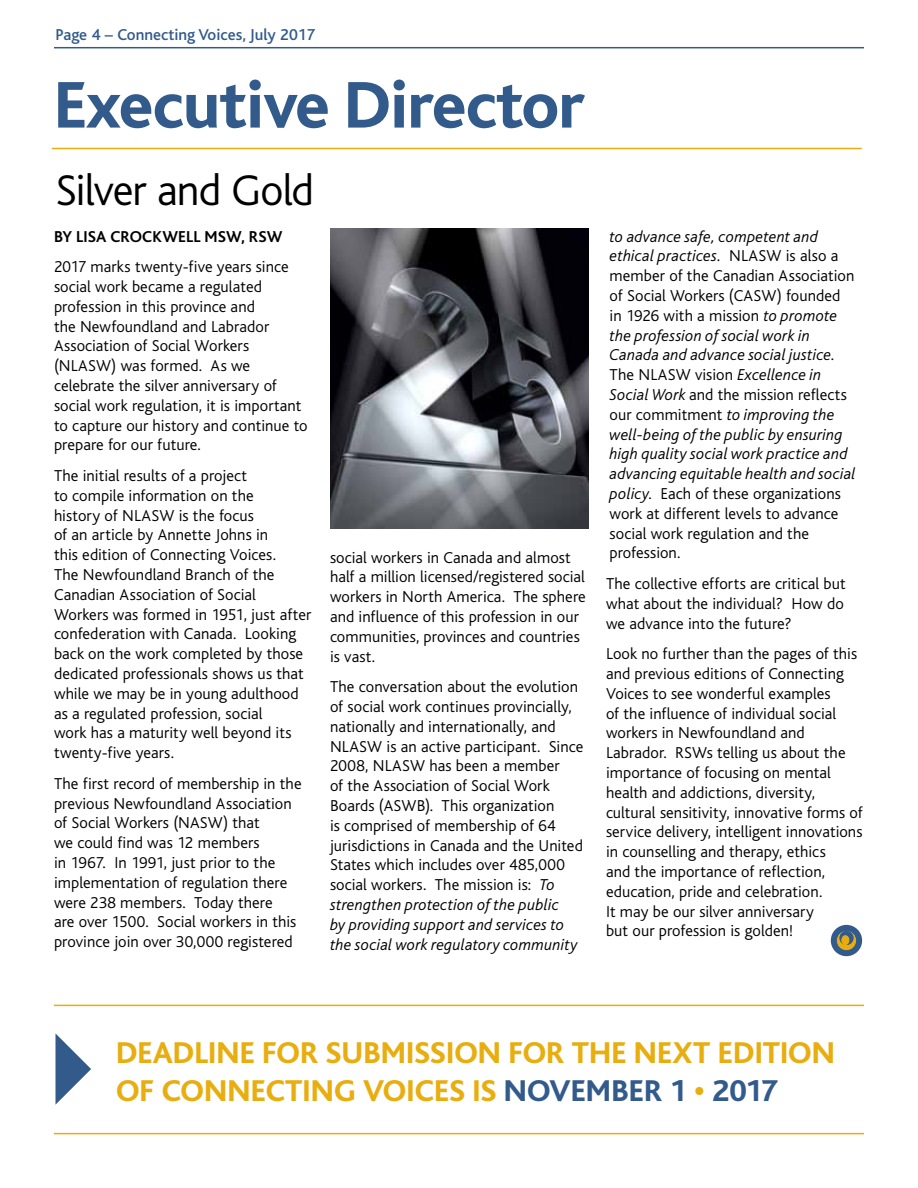
<style>
.page{position:relative;width:918px;height:1188px;background:#fff}
.page>*{position:absolute;margin:0;border:0;box-sizing:border-box;transform-origin:0 0}
.t1{font:800 69px "Bliss";letter-spacing:-.015em;color:#325a8b}
.t2{font:300 45px "Bliss";letter-spacing:-.025em;color:#000}
.t3{font:800 31.5px "Bliss";letter-spacing:.005em;color:#e8ae10}
.t4{font:800 31.5px "Bliss";color:#325a8b}
.t5{font:300 16.5px/19.8px "Bliss";letter-spacing:.005em;color:#000}
.t6{font:italic 300 16.5px/19.8px "Bliss";letter-spacing:.01em;color:#000}
.t7{font:500 16.5px "Bliss";color:#325a8b}
.t8{font:700 16.5px "Bliss";letter-spacing:.005em;color:#000}
.s1{font-style:italic}
.s2{font-style:normal}
.s3{color:#e8ae10}
</style>
<div class="page">
<hr style="left:54px;top:47px;width:810px;height:1px;background:#325a8b">
<hr style="left:52px;top:148px;width:810px;height:1px;background:#e8ae10">
<div style="left:831px;top:925px;width:31px;height:31px;background:#325a8b;border-radius:50%"></div>
<svg style="left:837px;top:931px;width:19px;height:19px"></svg>
<div style="left:837px;top:931px;width:19px;height:19px;border:1px solid #e8ae10;border-radius:50%"></div>
<svg style="left:840px;top:931px;width:13px;height:14px"></svg>
<div style="left:840px;top:931px;width:13px;height:14px;border:1px solid #325a8b;border-radius:50%"></div>
<div style="left:842px;top:936px;width:7px;height:9px;background:#e8ae10;border-radius:50%"></div>
<div style="left:842px;top:936px;width:7px;height:9px;border:1px solid #e8ae10;border-radius:50%"></div>
<img style="left:330px;top:229px;width:258px;height:299px">
<hr style="left:54px;top:1005px;width:810px;height:1px;background:#e8ae10">
<svg style="left:56px;top:1034px;width:35px;height:70px"></svg>
<hr style="left:54px;top:1133px;width:810px;height:1px;background:#e8ae10">
<p class="t7" style="left:56px;top:26px;width:261px">Page 4 – Connecting Voices, July 2017</p>
<h1 class="t1" style="left:54px;top:69px;width:532px">EXECUTIVE DIRECTOR</h1>
<h2 class="t2" style="left:56px;top:166px;width:260px">Silver and Gold</h2>
<p class="t8" style="left:54px;top:228px;width:230px">BY LISA CROCKWELL MSW, RSW</p>
<p class="t5" style="left:54px;top:257px;width:255px">2017 marks twenty-five years since social work became a regulated profession in this province and<br>the Newfoundland and Labrador<br>Association of Social Workers (NLASW) was formed. As we celebrate the silver anniversary of social work regulation, it is important to capture our history and continue to prepare for our future.</p>
<p class="t5" style="left:54px;top:466px;width:259px">The initial results of a project<br>to compile information on the<br>history of NLASW is the focus<br>of an article by Annette Johns in<br>this edition of Connecting Voices.<br>The Newfoundland Branch of the<br>Canadian Association of Social<br>Workers was formed in 1951, just after confederation with Canada. Looking back on the work completed by those dedicated professionals shows us that while we may be in young adulthood as a regulated profession, social<br>work has a maturity well beyond its twenty-five years.</p>
<p class="t5" style="left:54px;top:774px;width:249px">The first record of membership in the previous Newfoundland Association of Social Workers (NASW) that<br>we could find was 12 members<br>in 1967. In 1991, just prior to the implementation of regulation there were 238 members. Today there<br>are over 1500. Social workers in this province join over 30,000 registered</p>
<p class="t5" style="left:330px;top:548px;width:257px">social workers in Canada and almost half a million licensed/registered social workers in North America. The sphere and influence of this profession in our communities, provinces and countries is vast.</p>
<p class="t5" style="left:330px;top:677px;width:255px">The conversation about the evolution of social work continues provincially, nationally and internationally, and NLASW is an active participant. Since 2008, NLASW has been a member<br>of the Association of Social Work Boards (ASWB). This organization<br>is comprised of membership of 64 jurisdictions in Canada and the United States which includes over 485,000 social workers. The mission is: <span class="s1">To strengthen protection of the public<br>by providing support and services to the social work regulatory community</span></p>
<p class="t6" style="left:610px;top:227px;width:248px">to advance safe, competent and ethical practices. <span class="s2">NLASW is also a member of the Canadian Association of Social Workers (CASW) founded in 1926 with a mission</span> to promote the profession of social work in<br>Canada and advance social justice<span class="s2">.<br>The NLASW vision</span> Excellence in<br>Social Work <span class="s2">and the mission reflects our commitment</span> to improving the well-being of the public by ensuring high quality social work practice and advancing equitable health and social policy<span class="s2">. Each of these organizations work at different levels to advance social work regulation and the profession.</span></p>
<p class="t5" style="left:606px;top:574px;width:241px">The collective efforts are critical but what about the individual? How do we advance into the future?</p>
<p class="t5" style="left:606px;top:644px;width:258px">Look no further than the pages of this and previous editions of Connecting Voices to see wonderful examples<br>of the influence of individual social workers in Newfoundland and Labrador. RSWs telling us about the importance of focusing on mental health and addictions, diversity, cultural sensitivity, innovative forms of service delivery, intelligent innovations in counselling and therapy, ethics<br>and the importance of reflection, education, pride and celebration.<br>It may be our silver anniversary<br>but our profession is golden!</p>
<h3 class="t3" style="left:116px;top:1036px;width:39px">DEADLINE</h3>
<h3 class="t3" style="left:262px;top:1036px;width:568px">FOR SUBMISSION FOR THE NEXT EDITION</h3>
<h3 class="t3" style="left:116px;top:1074px;width:109px">OF CONNEC</h3>
<h3 class="t3" style="left:285px;top:1074px;width:137px">TING VOICES</h3>
<h3 class="t4" style="left:473px;top:1074px;width:307px"><span class="s3">IS</span> NOVEMBER 1 <span class="s3">•</span> 2017</h3>
</div>
